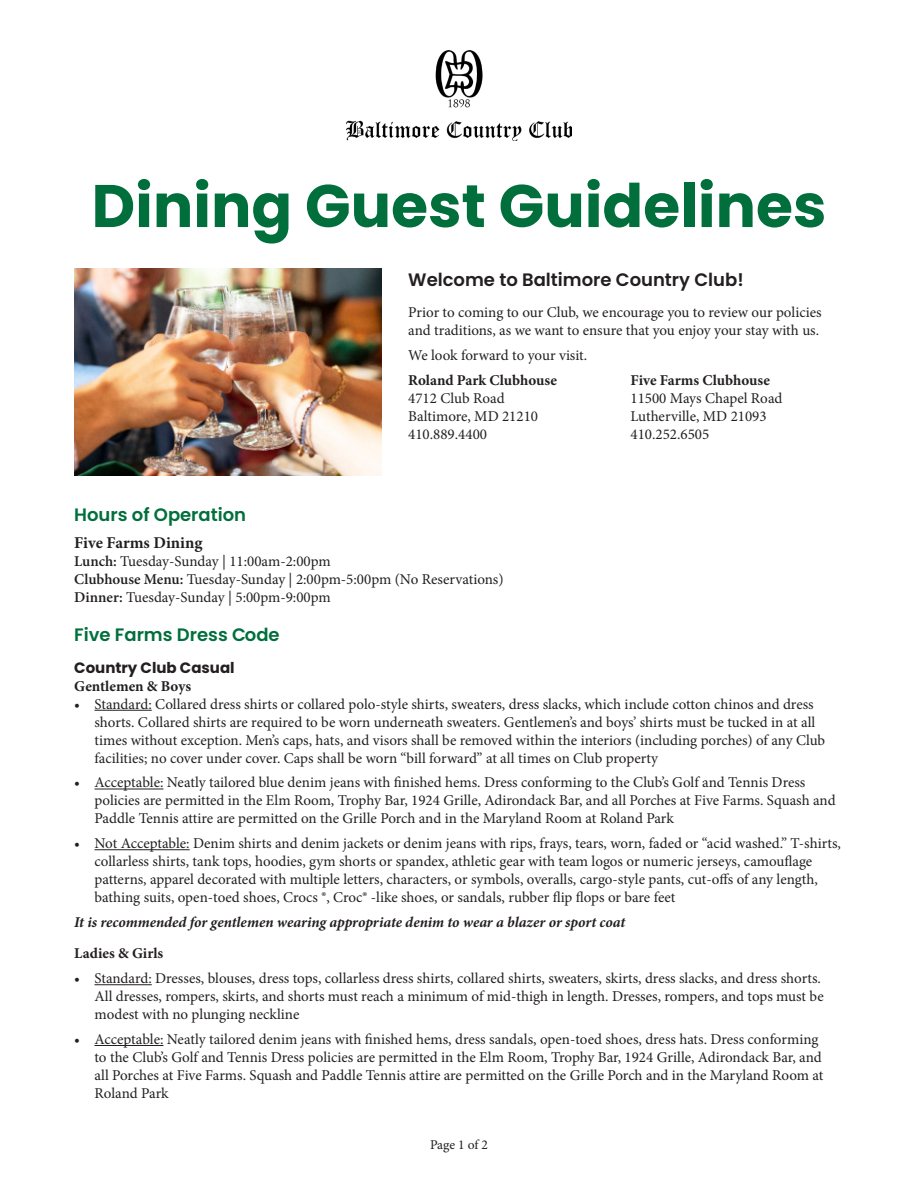
<style>
.page{position:relative;width:918px;height:1188px;background:#fff}
.page>*{position:absolute;margin:0;border:0;box-sizing:border-box;transform-origin:0 0}
.t1{font:700 60px "Poppins";color:#006f3c}
.t2{font:600 18px "Poppins";color:#006f3c}
.t3{font:600 18px "Poppins";color:#231f20}
.t4{font:700 16.5px "Minion Pro";color:#231f20}
.t5{font:15px/18px "Minion Pro";color:#231f20}
.t6{font:italic 700 15px "Minion Pro";letter-spacing:-.005em;color:#231f20}
.t7{font:700 15px "Minion Pro";color:#231f20}
.t8{font:700 15px/18px "Poppins";color:#231f20}
.t9{font:13.5px "Minion Pro";letter-spacing:-.01em;color:#231f20}
.s1{font-weight:600}
.s2{font-family:"Minion Pro"}
</style>
<div class="page">
<img style="left:346px;top:50px;width:226px;height:91px">
<img style="left:74px;top:269px;width:308px;height:207px">
<hr style="left:94px;top:710px;width:58px;height:1px;background:#231f20">
<hr style="left:94px;top:789px;width:69px;height:1px;background:#231f20">
<hr style="left:94px;top:849px;width:96px;height:1px;background:#231f20">
<hr style="left:94px;top:984px;width:58px;height:1px;background:#231f20">
<hr style="left:94px;top:1045px;width:69px;height:1px;background:#231f20">
<p class="t1" style="left:92px;top:171px;width:736px">Dining Guest Guidelines</p>
<p class="t3" style="left:408px;top:269px;width:337px">Welcome to Baltimore Country Club!</p>
<p class="t5" style="left:408px;top:303px;width:415px">Prior to coming to our Club, we encourage you to review our policies and traditions, as we want to ensure that you enjoy your stay with us.</p>
<p class="t5" style="left:408px;top:346px;width:181px">We look forward to your visit.</p>
<p class="t7" style="left:408px;top:369px;width:150px">Roland Park Clubhouse</p>
<p class="t5" style="left:408px;top:389px;width:98px">4712 Club Road</p>
<p class="t5" style="left:408px;top:407px;width:131px">Baltimore, MD 21210</p>
<p class="t5" style="left:408px;top:425px;width:80px">410.889.4400</p>
<p class="t7" style="left:630px;top:369px;width:141px">Five Farms Clubhouse</p>
<p class="t5" style="left:630px;top:389px;width:154px">11500 Mays Chapel Road</p>
<p class="t5" style="left:630px;top:407px;width:138px">Lutherville, MD 21093</p>
<p class="t5" style="left:630px;top:425px;width:80px">410.252.6505</p>
<p class="t2" style="left:74px;top:504px;width:173px">Hours of Operation</p>
<p class="t4" style="left:74px;top:531px;width:130px">Five Farms Dining</p>
<p class="t5" style="left:74px;top:552px;width:258px"><span class="s1">Lunch:</span> Tuesday-Sunday | 11:00am-2:00pm</p>
<p class="t5" style="left:74px;top:570px;width:431px"><span class="s1">Clubhouse Menu:</span> Tuesday-Sunday | 2:00pm-5:00pm (No Reservations)</p>
<p class="t5" style="left:74px;top:588px;width:258px"><span class="s1">Dinner:</span> Tuesday-Sunday | 5:00pm-9:00pm</p>
<p class="t2" style="left:74px;top:625px;width:207px">Five Farms Dress Code</p>
<p class="t8" style="left:74px;top:659px;width:162px">Country Club Casual<br><span class="s2">Gentlemen &amp; Boys</span></p>
<p class="t5" style="left:94px;top:695px;width:732px;text-indent:-20px">• Standard: Collared dress shirts or collared polo-style shirts, sweaters, dress slacks, which include cotton chinos and dress shorts. Collared shirts are required to be worn underneath sweaters. Gentlemen’s and boys’ shirts must be tucked in at all times without exception. Men’s caps, hats, and visors shall be removed within the interiors (including porches) of any Club facilities; no cover under cover. Caps shall be worn “bill forward” at all times on Club property</p>
<p class="t5" style="left:94px;top:774px;width:743px;text-indent:-20px">• Acceptable: Neatly tailored blue denim jeans with finished hems. Dress conforming to the Club’s Golf and Tennis Dress policies are permitted in the Elm Room, Trophy Bar, 1924 Grille, Adirondack Bar, and all Porches at Five Farms. Squash and<br>Paddle Tennis attire are permitted on the Grille Porch and in the Maryland Room at Roland Park</p>
<p class="t5" style="left:94px;top:835px;width:748px;text-indent:-20px">• Not Acceptable: Denim shirts and denim jackets or denim jeans with rips, frays, tears, worn, faded or “acid washed.” T-shirts, collarless shirts, tank tops, hoodies, gym shorts or spandex, athletic gear with team logos or numeric jerseys, camouflage patterns, apparel decorated with multiple letters, characters, or symbols, overalls, cargo-style pants, cut-offs of any length, bathing suits, open-toed shoes, Crocs ®, Croc® -like shoes, or sandals, rubber flip flops or bare feet</p>
<p class="t6" style="left:74px;top:912px;width:553px">It is recommended for gentlemen wearing appropriate denim to wear a blazer or sport coat</p>
<p class="t7" style="left:74px;top:943px;width:91px">Ladies &amp; Girls</p>
<p class="t5" style="left:94px;top:970px;width:731px;text-indent:-20px">• Standard: Dresses, blouses, dress tops, collarless dress shirts, collared shirts, sweaters, skirts, dress slacks, and dress shorts.<br>All dresses, rompers, skirts, and shorts must reach a minimum of mid-thigh in length. Dresses, rompers, and tops must be modest with no plunging neckline</p>
<p class="t5" style="left:94px;top:1030px;width:730px;text-indent:-20px">• Acceptable: Neatly tailored denim jeans with finished hems, dress sandals, open-toed shoes, dress hats. Dress conforming to the Club’s Golf and Tennis Dress policies are permitted in the Elm Room, Trophy Bar, 1924 Grille, Adirondack Bar, and all Porches at Five Farms. Squash and Paddle Tennis attire are permitted on the Grille Porch and in the Maryland Room at Roland Park</p>
<p class="t9" style="left:430px;top:1136px;width:59px">Page 1 of 2</p>
</div>
